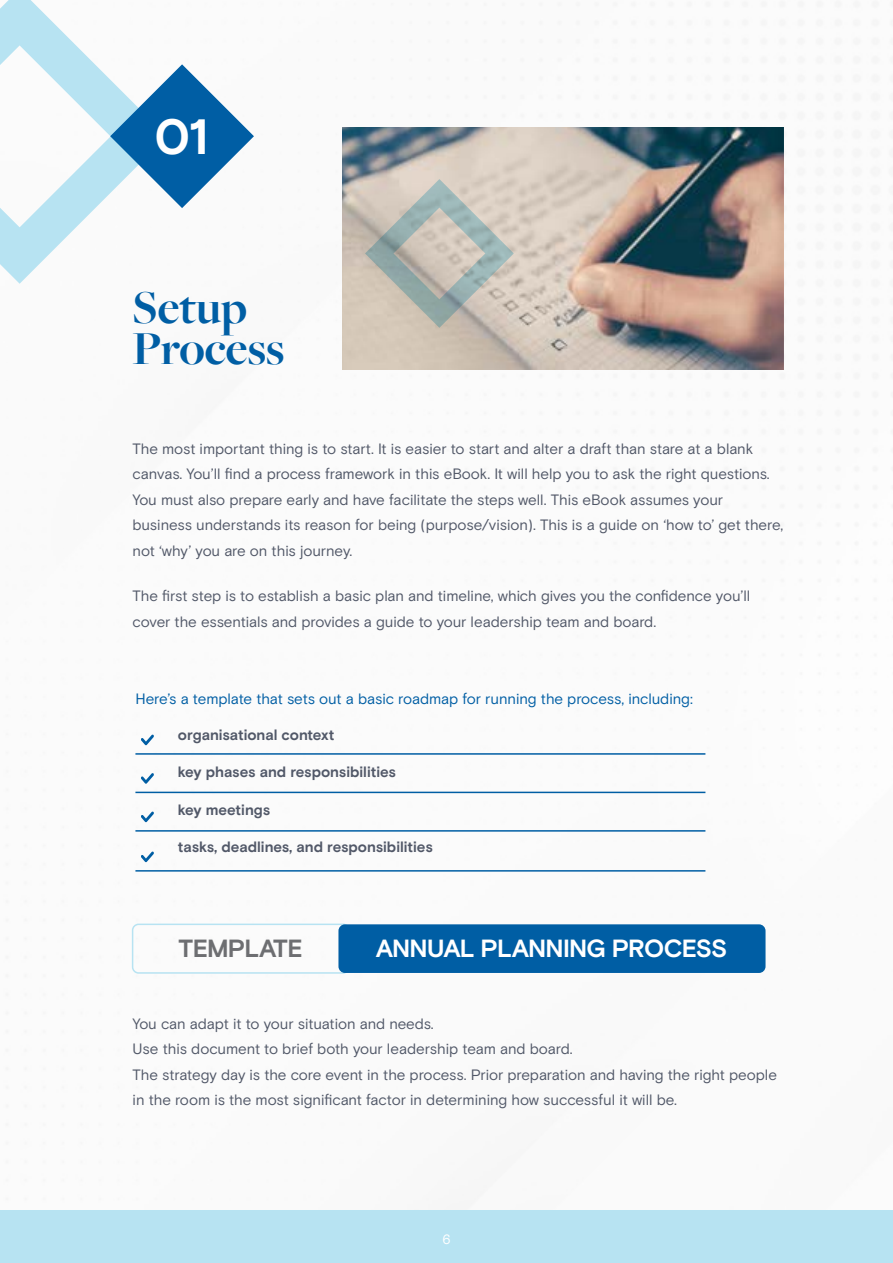
<style>
.page{position:relative;width:893px;height:1263px;background:#fff}
.page>*{position:absolute;margin:0;border:0;box-sizing:border-box;transform-origin:0 0}
.t1{font:700 49.5px "Basis Grotesque Pro";color:#fff}
.t2{font:700 49.05px/41.4px "Freight Big";color:#005ea4}
.t3{font:700 24.9px "Basis Grotesque Pro";letter-spacing:-.035em;color:#fff}
.t4{font:700 24.9px "Basis Grotesque Pro";letter-spacing:-.03em;color:#6d6e71}
.t5{font:15px/25.5px "Basis Grotesque Pro";letter-spacing:-.01em;color:#515868}
.t6{font:700 15px "Basis Grotesque Pro";color:#515868}
.t7{font:15px "Basis Grotesque Pro";letter-spacing:-.01em;color:#005ea4}
.t8{font:13.5px "Basis Grotesque Pro";color:#fff}
</style>
<div class="page">
<div style="left:0;top:1210px;width:893px;height:53px;background:#b7e3f2"></div>
<svg style="left:0;top:0;width:110px;height:284px"></svg>
<svg style="left:110px;top:64px;width:144px;height:144px"></svg>
<hr style="left:135px;top:753px;width:570px;height:2px;background:#005ea4">
<hr style="left:135px;top:792px;width:570px;height:1px;background:#005ea4">
<hr style="left:135px;top:830px;width:570px;height:2px;background:#005ea4">
<hr style="left:135px;top:870px;width:570px;height:2px;background:#005ea4">
<svg style="left:141px;top:734px;width:13px;height:11px"></svg>
<svg style="left:141px;top:773px;width:13px;height:11px"></svg>
<svg style="left:141px;top:811px;width:13px;height:11px"></svg>
<svg style="left:141px;top:851px;width:13px;height:11px"></svg>
<img style="left:342px;top:128px;width:442px;height:242px">
<div style="left:132px;top:923px;width:218px;height:51px;border:2px solid #b7e3f2;border-radius:6px"></div>
<div style="left:338px;top:924px;width:427px;height:49px;background:#005ea4;border-radius:6px"></div>
<svg style="left:365px;top:179px;width:149px;height:149px;background:#bfbeb5"></svg>
<h1 class="t1" style="left:155px;top:107px;width:55px">01</h1>
<h2 class="t2" style="left:133px;top:288px;width:154px">Setup<br>Process</h2>
<p class="t5" style="left:133px;top:436px;width:652px">The most important thing is to start. It is easier to start and alter a draft than stare at a blank canvas. You’ll find a process framework in this eBook. It will help you to ask the right questions.<br>You must also prepare early and have facilitate the steps well. This eBook assumes your business understands its reason for being (purpose/vision). This is a guide on ‘how to’ get there, not ‘why’ you are on this journey.</p>
<p class="t5" style="left:133px;top:584px;width:619px">The first step is to establish a basic plan and timeline, which gives you the confidence you’ll cover the essentials and provides a guide to your leadership team and board.</p>
<p class="t7" style="left:135px;top:690px;width:559px">Here’s a template that sets out a basic roadmap for running the process, including:</p>
<p class="t6" style="left:178px;top:726px;width:158px">organisational context</p>
<p class="t6" style="left:178px;top:763px;width:220px">key phases and responsibilities</p>
<p class="t6" style="left:178px;top:801px;width:94px">key meetings</p>
<p class="t6" style="left:178px;top:838px;width:256px">tasks, deadlines, and responsibilities</p>
<h3 class="t4" style="left:179px;top:934px;width:126px">TEMPLATE</h3>
<h3 class="t3" style="left:376px;top:934px;width:353px">ANNUAL PLANNING PROCESS</h3>
<p class="t5" style="left:133px;top:1011px;width:646px">You can adapt it to your situation and needs.<br>Use this document to brief both your leadership team and board.<br>The strategy day is the core event in the process. Prior preparation and having the right people in the room is the most significant factor in determining how successful it will be.</p>
<p class="t8" style="left:442px;top:1232px;width:10px">6</p>
</div>
